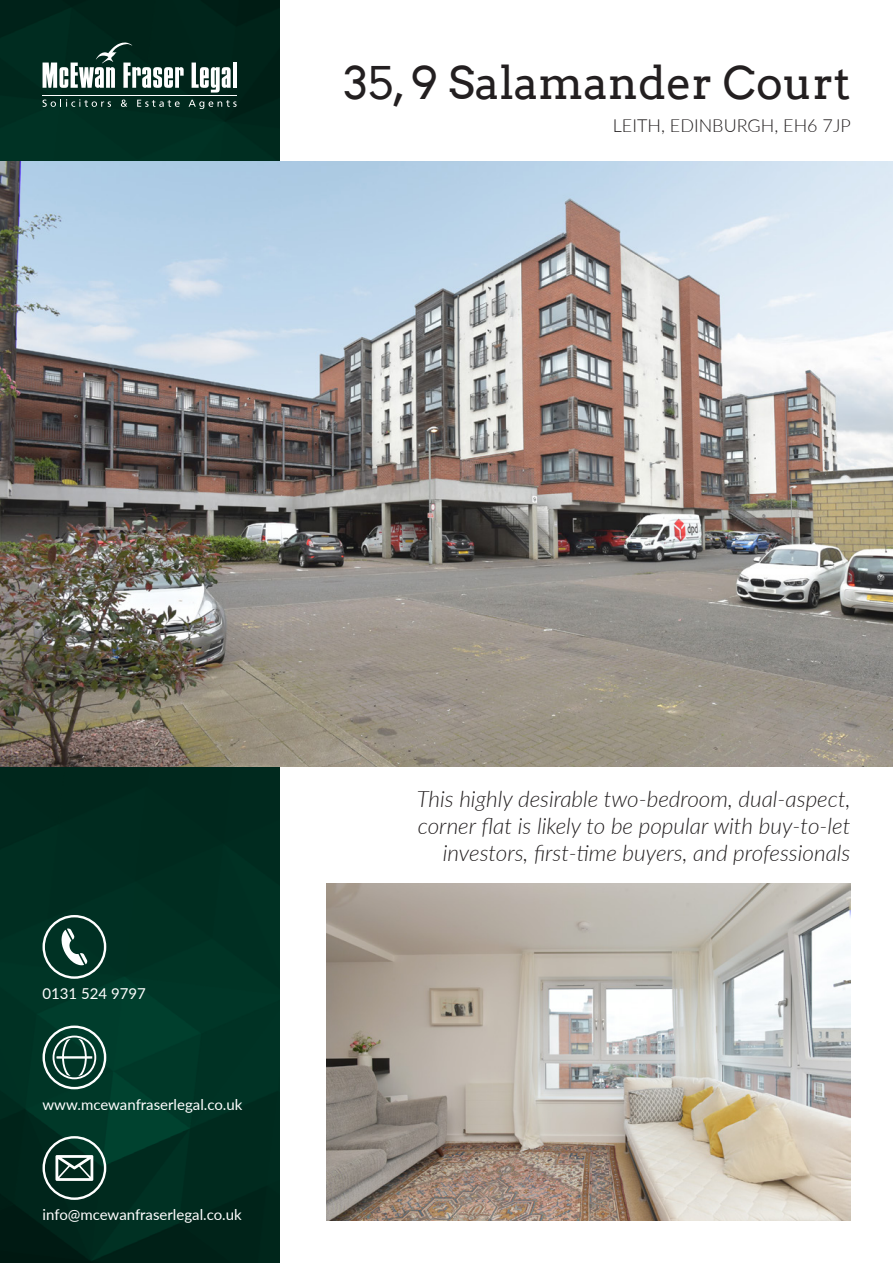
<style>
.page{position:relative;width:893px;height:1263px;background:#fff}
.page>*{position:absolute;margin:0;border:0;box-sizing:border-box;transform-origin:0 0}
.t1{font:45px "Arvo";color:#231f20}
.t2{font:italic 300 22.5px/27px "Lato";color:#231f20;text-align:right}
.t3{font:300 18px "Lato";color:#231f20}
.t4{font:15px "Lato";color:#fff}
</style>
<div class="page">
<img style="left:0;top:0;width:279px;height:1263px">
<img style="left:0;top:162px;width:893px;height:605px">
<svg style="left:43px;top:43px;width:141px;height:45px"></svg>
<svg style="left:192px;top:63px;width:39px;height:30px"></svg>
<hr style="left:233px;top:63px;width:4px;height:25px;background:#fff">
<hr style="left:43px;top:95px;width:194px;height:1px;background:#fff">
<svg style="left:43px;top:99px;width:68px;height:8px"></svg>
<svg style="left:121px;top:100px;width:6px;height:7px"></svg>
<svg style="left:137px;top:100px;width:43px;height:7px"></svg>
<svg style="left:189px;top:100px;width:48px;height:9px"></svg>
<img style="left:326px;top:883px;width:524px;height:337px">
<svg style="left:43px;top:915px;width:63px;height:64px;background:#335a4f"></svg>
<svg style="left:43px;top:1025px;width:63px;height:64px;background:#3a6559"></svg>
<svg style="left:43px;top:1136px;width:63px;height:64px;background:#3a5b52"></svg>
<h1 class="t1" style="left:344px;top:55px;width:508px">35, 9 Salamander Court</h1>
<p class="t3" style="left:613px;top:113px;width:240px">LEITH, EDINBURGH, EH6 7JP</p>
<p class="t4" style="left:43px;top:983px;width:105px">0131 524 9797</p>
<p class="t4" style="left:43px;top:1094px;width:201px">www.mcewanfraserlegal.co.uk</p>
<p class="t4" style="left:43px;top:1204px;width:201px">info@mcewanfraserlegal.co.uk</p>
<p class="t2" style="left:417px;top:785px;width:435px">This highly desirable two-bedroom, dual-aspect, corner flat is likely to be popular with buy-to-let investors, first-time buyers, and professionals</p>
</div>
